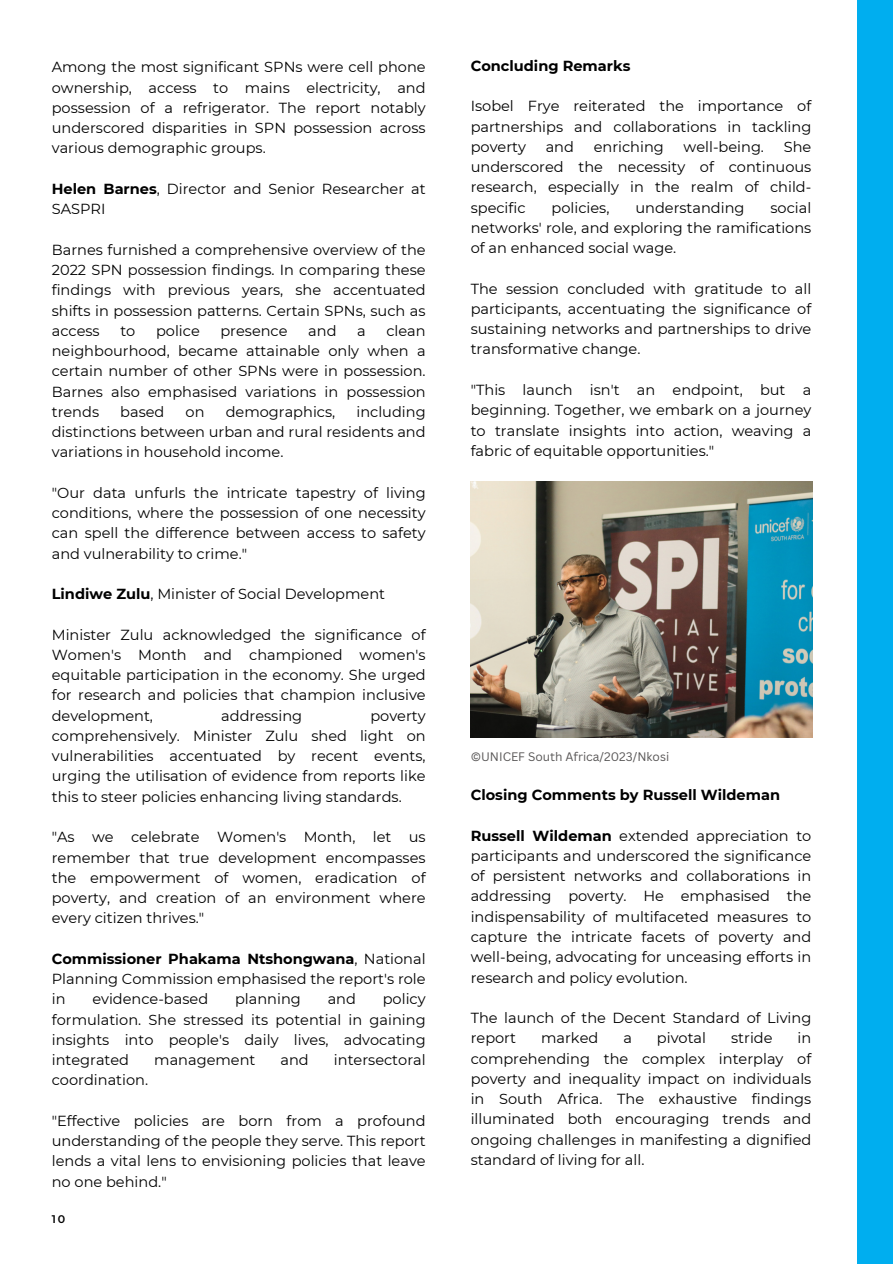
<style>
.page{position:relative;width:893px;height:1264px;background:#fff}
.page>*{position:absolute;margin:0;border:0;box-sizing:border-box;transform-origin:0 0}
.t1{font:14.55px/20.2px "Montserrat";color:#000;text-align:justify}
.t2{font:700 14.55px "Montserrat";color:#000}
.t3{font:12px "Canva Sans";color:#595757}
.t4{font:600 11.1px "Montserrat";color:#000001}
.s1{font-weight:700}
</style>
<div class="page">
<div style="left:857px;top:0;width:35px;height:1263px;background:#00aeef"></div>
<img style="left:471px;top:481px;width:341px;height:256px">
<h2 class="t1" style="left:52px;top:57px;width:375px">Among the most significant SPNs were cell phone ownership, access to mains electricity, and possession of a refrigerator. The report notably underscored disparities in SPN possession across various demographic groups.</h2>
<h2 class="t1" style="left:52px;top:179px;width:375px"><span class="s1">Helen Barnes</span>, Director and Senior Researcher at<br>SASPRI</h2>
<h1 class="t1" style="left:52px;top:239px;width:375px">Barnes furnished a comprehensive overview of the 2022 SPN possession findings. In comparing these findings with previous years, she accentuated shifts in possession patterns. Certain SPNs, such as access</h1>
<h1 class="t1" style="left:52px;top:320px;width:375px;text-indent:334px">clean neighbourhood, became attainable only when a certain number of other SPNs were in possession.<br>Barnes also emphasised variations in possession trends</h1>
<h1 class="t1" style="left:120px;top:320px;width:17px">to</h1>
<h1 class="t1" style="left:156px;top:320px;width:45px">police</h1>
<h1 class="t1" style="left:220px;top:320px;width:69px">presence</h1>
<h1 class="t1" style="left:308px;top:320px;width:30px">and</h1>
<h1 class="t1" style="left:357px;top:320px;width:10px">a</h1>
<h1 class="t1" style="left:52px;top:401px;width:375px;text-indent:304px">including distinctions between urban and rural residents and variations in household income.</h1>
<h2 class="t1" style="left:52px;top:482px;width:375px">"Our data unfurls the intricate tapestry of living conditions, where the possession of one necessity can spell the difference between access to safety and vulnerability to crime."</h2>
<h2 class="t1" style="left:52px;top:584px;width:335px"><span class="s1">Lindiwe Zulu</span>, Minister of Social Development</h2>
<h2 class="t1" style="left:52px;top:624px;width:375px">Minister Zulu acknowledged the significance of Women's Month and championed women's equitable participation in the economy. She urged for research and policies that champion inclusive development,</h2>
<h1 class="t1" style="left:120px;top:401px;width:46px">based</h1>
<h1 class="t1" style="left:185px;top:401px;width:20px">on</h1>
<h1 class="t1" style="left:226px;top:401px;width:111px">demographics,</h1>
<h2 class="t1" style="left:221px;top:705px;width:82px">addressing</h2>
<h2 class="t1" style="left:52px;top:705px;width:375px;text-indent:318px">poverty comprehensively. Minister Zulu shed light on vulnerabilities accentuated by recent events, urging the utilisation of evidence from reports like this to steer policies enhancing living standards.</h2>
<h1 class="t1" style="left:52px;top:827px;width:375px">"As we celebrate Women's Month, let us remember that true development encompasses the empowerment of women, eradication of poverty, and creation of an environment where every citizen thrives."</h1>
<h2 class="t1" style="left:52px;top:948px;width:375px"><span class="s1">Commissioner Phakama Ntshongwana</span>, National Planning Commission emphasised the report's role in</h2>
<h2 class="t1" style="left:52px;top:989px;width:375px;text-indent:331px">policy formulation. She stressed its potential in gaining insights into people's daily lives, advocating integrated</h2>
<h2 class="t1" style="left:92px;top:989px;width:117px">evidence-based</h2>
<h2 class="t1" style="left:235px;top:989px;width:67px">planning</h2>
<h2 class="t1" style="left:327px;top:989px;width:30px">and</h2>
<h2 class="t1" style="left:154px;top:1049px;width:103px">management</h2>
<h2 class="t1" style="left:280px;top:1049px;width:30px">and</h2>
<h2 class="t1" style="left:334px;top:1049px;width:93px">intersectoral</h2>
<h2 class="t1" style="left:52px;top:1070px;width:98px">coordination.</h2>
<h2 class="t1" style="left:52px;top:1110px;width:375px">"Effective policies are born from a profound understanding of the people they serve. This report lends a vital lens to envisioning policies that leave no one behind."</h2>
<p class="t4" style="left:52px;top:1211px;width:15px">10</p>
<h2 class="t2" style="left:470px;top:57px;width:161px">Concluding Remarks</h2>
<h2 class="t1" style="left:470px;top:96px;width:342px">Isobel Frye reiterated the importance of partnerships and collaborations in tackling poverty</h2>
<h2 class="t1" style="left:470px;top:136px;width:342px;text-indent:313px">She underscored the necessity of continuous research, especially in the realm of child&shy;specific</h2>
<h2 class="t1" style="left:545px;top:136px;width:30px">and</h2>
<h2 class="t1" style="left:593px;top:136px;width:72px">enriching</h2>
<h2 class="t1" style="left:683px;top:136px;width:82px">well-being.</h2>
<h2 class="t1" style="left:470px;top:197px;width:342px;text-indent:300px">social networks' role, and exploring the ramifications of an enhanced social wage.</h2>
<h2 class="t1" style="left:470px;top:278px;width:342px">The session concluded with gratitude to all participants, accentuating the significance of sustaining networks and partnerships to drive transformative change.</h2>
<h2 class="t1" style="left:470px;top:379px;width:342px">"This launch isn't an endpoint, but a beginning. Together, we embark on a journey to translate insights into action, weaving a fabric of equitable opportunities."</h2>
<h2 class="t1" style="left:551px;top:197px;width:59px">policies,</h2>
<h2 class="t1" style="left:635px;top:197px;width:111px">understanding</h2>
<p class="t3" style="left:470px;top:747px;width:200px">©UNICEF South Africa/2023/Nkosi</p>
<h2 class="t2" style="left:470px;top:786px;width:311px">Closing Comments by Russell Wildeman</h2>
<h2 class="t1" style="left:470px;top:825px;width:342px"><span class="s1">Russell Wildeman</span> extended appreciation to participants and underscored the significance of persistent networks and collaborations in addressing poverty. He emphasised the indispensability of multifaceted measures to capture the intricate facets of poverty and well-being, advocating for unceasing efforts in research and policy evolution.</h2>
<h2 class="t1" style="left:470px;top:1007px;width:342px">The launch of the Decent Standard of Living report</h2>
<h2 class="t1" style="left:470px;top:1027px;width:342px;text-indent:327px">in comprehending the complex interplay of poverty and inequality impact on individuals in South Africa. The exhaustive findings illuminated both encouraging trends and ongoing challenges in manifesting a dignified standard of living for all.</h2>
<h2 class="t1" style="left:541px;top:1027px;width:59px">marked</h2>
<h2 class="t1" style="left:623px;top:1027px;width:10px">a</h2>
<h2 class="t1" style="left:657px;top:1027px;width:51px">pivotal</h2>
<h2 class="t1" style="left:731px;top:1027px;width:43px">stride</h2>
</div>
